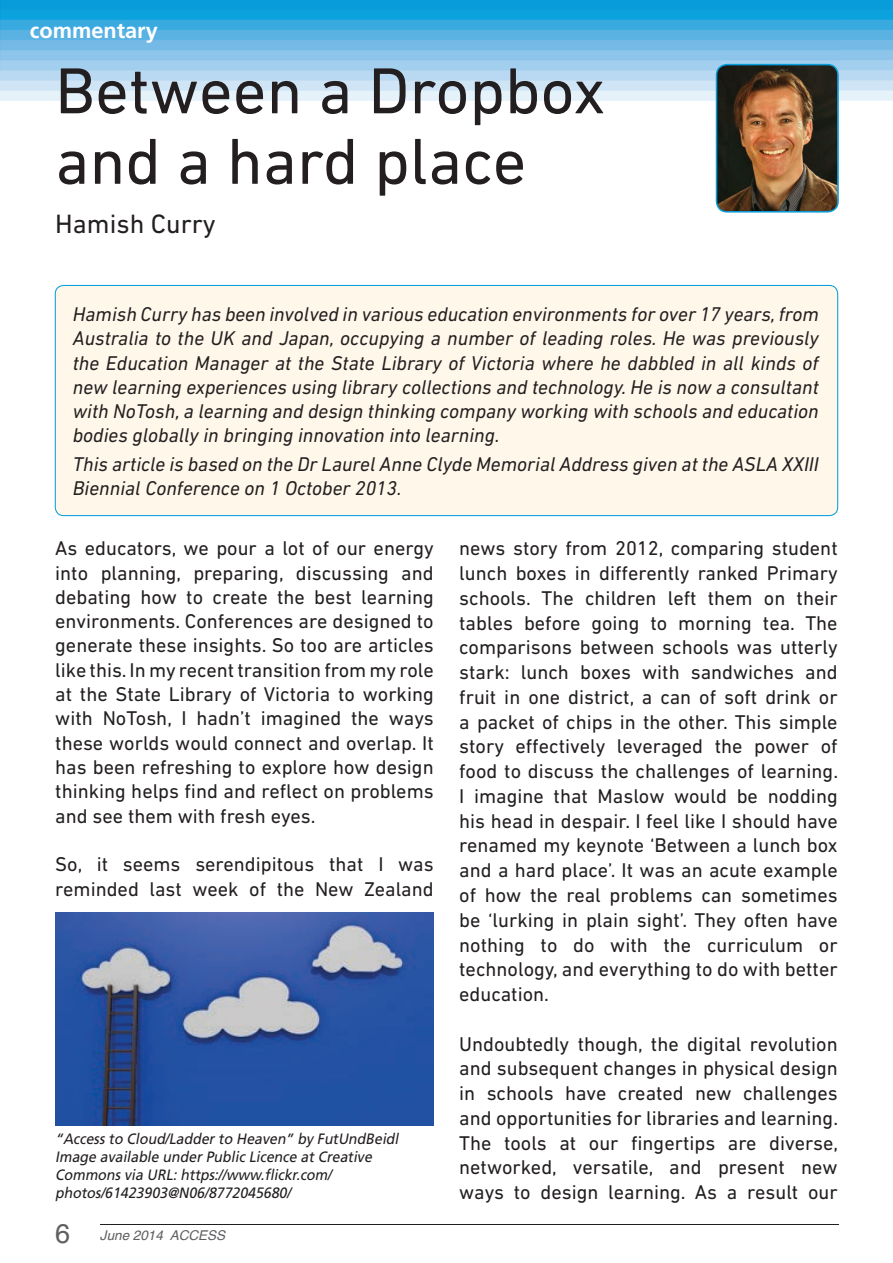
<style>
.page{position:relative;width:893px;height:1263px;background:#fff}
.page>*{position:absolute;margin:0;border:0;box-sizing:border-box;transform-origin:0 0}
.t1{font:66px/70.5px "DIN Next LT Pro";color:#231f20}
.t2{font:27px "DIN Next LT Pro";color:#231f20}
.t3{font:700 21.75px "Frutiger";color:#fff}
.t4{font:20.25px/24.8px "DIN Next LT Pro";color:#231f20;text-align:justify}
.t5{font:italic 20.25px/24.3px "DIN Next LT Pro";color:#231f20;text-align:justify}
.t6{font:italic 15px/18px "Frutiger";color:#231f20;scale:.94 1}
.t7{font:italic 13.5px "Helvetica";color:#5f5f62}
.s1{font-style:normal;font-size:27px}
</style>
<div class="page">
<hr style="left:100px;top:1224px;width:738px;height:1px;background:#231f20">
<img style="left:0;top:0;width:893px;height:425px">
<img style="left:716px;top:64px;width:123px;height:149px">
<img style="left:55px;top:912px;width:379px;height:213px">
<div style="left:55px;top:285px;width:783px;height:231px;background:#fef7ea"></div>
<p class="t3" style="left:30px;top:18px;width:130px">commentary</p>
<h1 class="t1" style="left:55px;top:55px;width:551px">Between a Dropbox and a hard place</h1>
<h2 class="t2" style="left:55px;top:208px;width:162px">Hamish Curry</h2>
<p class="t5" style="left:73px;top:302px;width:748px">Hamish Curry has been involved in various education environments for over 17 years, from Australia to the UK and Japan, occupying a number of leading roles. He was previously the Education Manager at the State Library of Victoria where he dabbled in all kinds of new learning experiences using library collections and technology. He is now a consultant with NoTosh, a learning and design thinking company working with schools and education bodies globally in bringing innovation into learning.</p>
<p class="t5" style="left:73px;top:452px;width:748px">This article is based on the Dr Laurel Anne Clyde Memorial Address given at the ASLA XXIII<br>Biennial Conference on 1 October 2013.</p>
<p class="t4" style="left:55px;top:536px;width:380px;line-height:24.3px">As educators, we pour a lot of our energy into planning, preparing, discussing and debating how to create the best learning environments. Conferences are designed to generate these insights. So too are articles like this. In my recent transition from my role at the State Library of Victoria to working with NoTosh, I hadn’t imagined the ways these worlds would connect and overlap. It has been refreshing to explore how design thinking helps find and reflect on problems and see them with fresh eyes.</p>
<p class="t4" style="left:55px;top:852px;width:380px;line-height:24.3px">So, it seems serendipitous that I was reminded last week of the New Zealand</p>
<p class="t6" style="left:55px;top:1129px;width:370px">“Access to Cloud/Ladder to Heaven” by FutUndBeidl Image available under Public Licence at Creative Commons via URL: https://www.flickr.com/ photos/61423903@N06/8772045680/</p>
<p class="t7" style="left:55px;top:1225px;width:172px"><span class="s1">6</span> June 2014 ACCESS</p>
<p class="t4" style="left:459px;top:536px;width:380px">news story from 2012, comparing student lunch boxes in differently ranked Primary schools. The children left them on their tables before going to morning tea. The comparisons between schools was utterly stark: lunch boxes with sandwiches and fruit in one district, a can of soft drink or a packet of chips in the other. This simple story effectively leveraged the power of food to discuss the challenges of learning.<br>I imagine that Maslow would be nodding his head in despair. I feel like I should have renamed my keynote ‘Between a lunch box and a hard place’. It was an acute example of how the real problems can sometimes be ‘lurking in plain sight’. They often have nothing to do with the curriculum or technology, and everything to do with better education.</p>
<p class="t4" style="left:459px;top:1031px;width:380px">Undoubtedly though, the digital revolution and subsequent changes in physical design in schools have created new challenges and opportunities for libraries and learning.<br>The tools at our fingertips are diverse, networked, versatile, and present new ways to design learning. As a result our</p>
</div>
